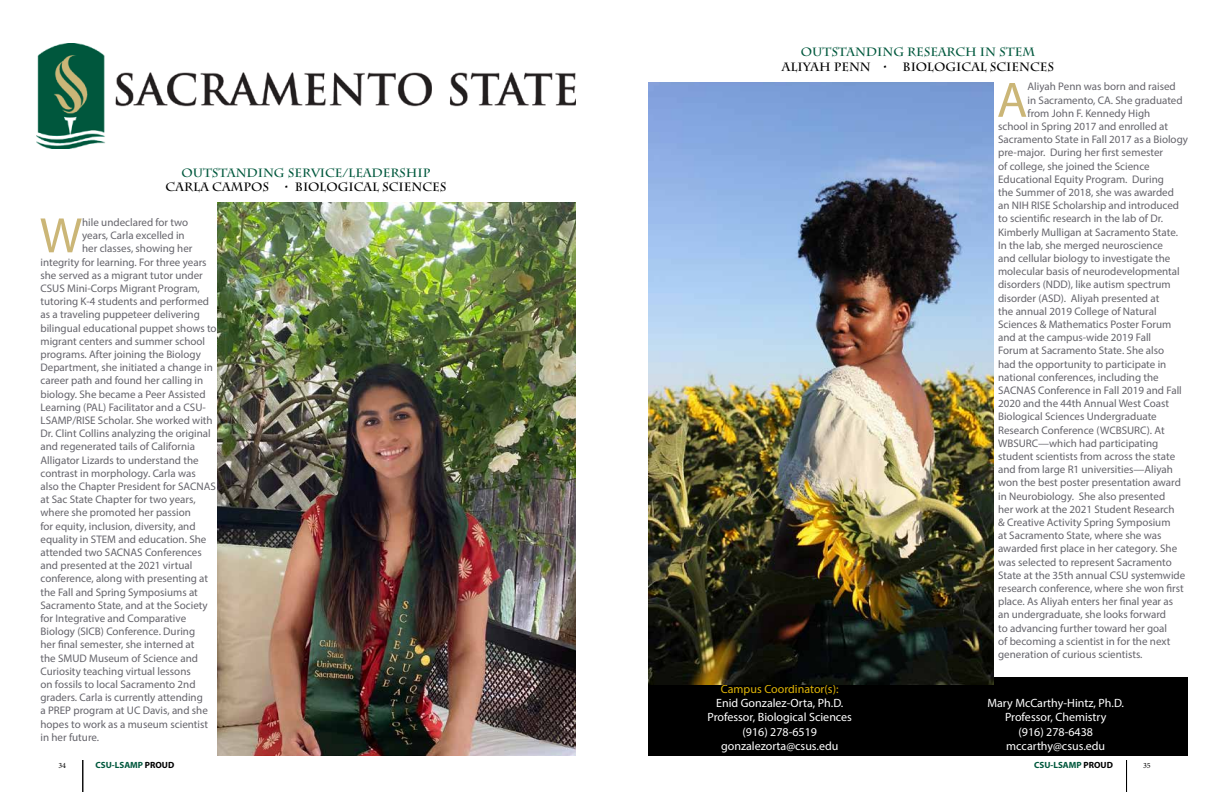
<style>
.page{position:relative;width:1224px;height:792px;background:#fff}
.page>*{position:absolute;margin:0;border:0;box-sizing:border-box;transform-origin:0 0}
.t1{font:50.2px "Myriad Pro";color:#cbb677}
.t2{font:12px/14.4px "Myriad Pro";color:#fff;text-align:center}
.t3{font:700 12px "Charlemagne Std";color:#000}
.t4{font:700 12px "Charlemagne Std";color:#00583d}
.t5{font:12px "Myriad Pro";color:#deb407}
.t6{font:11px "Myriad Pro";color:#65646b}
.t7{font:700 9px "Myriad Pro";color:#00583d}
.t8{font:8px "Minion Pro";color:#000}
.s1{color:#000}
</style>
<div class="page">
<hr style="left:83px;top:760px;width:1px;height:32px;background:#000">
<hr style="left:1126px;top:760px;width:1px;height:32px;background:#000">
<img style="left:217px;top:202px;width:359px;height:554px">
<div style="left:648px;top:678px;width:540px;height:78px;background:#000"></div>
<img style="left:36px;top:44px;width:540px;height:104px">
<img style="left:648px;top:82px;width:346px;height:602px">
<p class="t4" style="left:182px;top:166px;width:250px">OUTSTANDING SERVICE/LEADERSHIP</p>
<p class="t3" style="left:166px;top:180px;width:282px">CARLA CAMPOS • BIOLOGICAL SCIENCES</p>
<h1 class="t1" style="left:40px;top:205px;width:44px">W</h1>
<p class="t6" style="left:82px;top:215px;width:108px">hile undeclared for two</p>
<p class="t6" style="left:82px;top:229px;width:104px">years, Carla excelled in</p>
<p class="t6" style="left:82px;top:242px;width:112px">her classes, showing her</p>
<p class="t6" style="left:40px;top:255px;width:168px">integrity for learning. For three years</p>
<p class="t6" style="left:40px;top:268px;width:164px">she served as a migrant tutor under</p>
<p class="t6" style="left:40px;top:281px;width:161px">CSUS Mini-Corps Migrant Program,</p>
<p class="t6" style="left:40px;top:295px;width:170px">tutoring K-4 students and performed</p>
<p class="t6" style="left:40px;top:308px;width:161px">as a traveling puppeteer delivering</p>
<p class="t6" style="left:40px;top:321px;width:178px">bilingual educational puppet shows to</p>
<p class="t6" style="left:40px;top:334px;width:166px">migrant centers and summer school</p>
<p class="t6" style="left:40px;top:347px;width:162px">programs. After joining the Biology</p>
<p class="t6" style="left:40px;top:361px;width:174px">Department, she initiated a change in</p>
<p class="t6" style="left:40px;top:374px;width:164px">career path and found her calling in</p>
<p class="t6" style="left:40px;top:387px;width:167px">biology. She became a Peer Assisted</p>
<p class="t6" style="left:40px;top:400px;width:167px">Learning (PAL) Facilitator and a CSU-</p>
<p class="t6" style="left:40px;top:413px;width:174px">LSAMP/RISE Scholar. She worked with</p>
<p class="t6" style="left:40px;top:427px;width:172px">Dr. Clint Collins analyzing the original</p>
<p class="t6" style="left:40px;top:440px;width:156px">and regenerated tails of California</p>
<p class="t6" style="left:40px;top:453px;width:160px">Alligator Lizards to understand the</p>
<p class="t6" style="left:40px;top:466px;width:157px">contrast in morphology. Carla was</p>
<p class="t6" style="left:40px;top:479px;width:177px">also the Chapter President for SACNAS</p>
<p class="t6" style="left:40px;top:493px;width:157px">at Sac State Chapter for two years,</p>
<p class="t6" style="left:40px;top:506px;width:152px">where she promoted her passion</p>
<p class="t6" style="left:40px;top:519px;width:157px">for equity, inclusion, diversity, and</p>
<p class="t6" style="left:40px;top:532px;width:167px">equality in STEM and education. She</p>
<p class="t6" style="left:40px;top:545px;width:163px">attended two SACNAS Conferences</p>
<p class="t6" style="left:40px;top:559px;width:153px">and presented at the 2021 virtual</p>
<p class="t6" style="left:40px;top:572px;width:169px">conference, along with presenting at</p>
<p class="t6" style="left:40px;top:585px;width:159px">the Fall and Spring Symposiums at</p>
<p class="t6" style="left:40px;top:598px;width:169px">Sacramento State, and at the Society</p>
<p class="t6" style="left:40px;top:611px;width:147px">for Integrative and Comparative</p>
<p class="t6" style="left:40px;top:625px;width:156px">Biology (SICB) Conference. During</p>
<p class="t6" style="left:40px;top:638px;width:155px">her final semester, she interned at</p>
<p class="t6" style="left:40px;top:651px;width:159px">the SMUD Museum of Science and</p>
<p class="t6" style="left:40px;top:664px;width:152px">Curiosity teaching virtual lessons</p>
<p class="t6" style="left:40px;top:677px;width:157px">on fossils to local Sacramento 2nd</p>
<p class="t6" style="left:40px;top:691px;width:164px">graders. Carla is currently attending</p>
<p class="t6" style="left:40px;top:704px;width:169px">a PREP program at UC Davis, and she</p>
<p class="t6" style="left:40px;top:717px;width:169px">hopes to work as a museum scientist</p>
<p class="t6" style="left:40px;top:730px;width:60px">in her future.</p>
<p class="t4" style="left:801px;top:45px;width:236px">OUTSTANDING RESEARCH IN STEM</p>
<p class="t3" style="left:782px;top:59px;width:107px">ALIYAH PENN •</p>
<p class="t3" style="left:903px;top:59px;width:153px">BIOLOGICAL SCIENCES</p>
<h1 class="t1" style="left:997px;top:69px;width:32px">A</h1>
<p class="t6" style="left:1028px;top:80px;width:150px">Aliyah Penn was born and raised</p>
<p class="t6" style="left:1028px;top:93px;width:157px">in Sacramento, CA. She graduated</p>
<p class="t6" style="left:1028px;top:106px;width:124px">from John F. Kennedy High</p>
<p class="t6" style="left:998px;top:120px;width:172px">school in Spring 2017 and enrolled at</p>
<p class="t6" style="left:998px;top:133px;width:191px">Sacramento State in Fall 2017 as a Biology</p>
<p class="t6" style="left:998px;top:146px;width:167px">pre-major. During her first semester</p>
<p class="t6" style="left:998px;top:159px;width:153px">of college, she joined the Science</p>
<p class="t6" style="left:998px;top:172px;width:167px">Educational Equity Program. During</p>
<p class="t6" style="left:998px;top:186px;width:177px">the Summer of 2018, she was awarded</p>
<p class="t6" style="left:998px;top:199px;width:183px">an NIH RISE Scholarship and introduced</p>
<p class="t6" style="left:998px;top:212px;width:166px">to scientific research in the lab of Dr.</p>
<p class="t6" style="left:998px;top:225px;width:181px">Kimberly Mulligan at Sacramento State.</p>
<p class="t6" style="left:998px;top:238px;width:167px">In the lab, she merged neuroscience</p>
<p class="t6" style="left:998px;top:252px;width:174px">and cellular biology to investigate the</p>
<p class="t6" style="left:998px;top:265px;width:183px">molecular basis of neurodevelopmental</p>
<p class="t6" style="left:998px;top:278px;width:174px">disorders (NDD), like autism spectrum</p>
<p class="t6" style="left:998px;top:291px;width:163px">disorder (ASD). Aliyah presented at</p>
<p class="t6" style="left:998px;top:304px;width:160px">the annual 2019 College of Natural</p>
<p class="t6" style="left:998px;top:318px;width:175px">Sciences &amp; Mathematics Poster Forum</p>
<p class="t6" style="left:998px;top:331px;width:155px">and at the campus-wide 2019 Fall</p>
<p class="t6" style="left:998px;top:344px;width:168px">Forum at Sacramento State. She also</p>
<p class="t6" style="left:998px;top:357px;width:170px">had the opportunity to participate in</p>
<p class="t6" style="left:998px;top:370px;width:162px">national conferences, including the</p>
<p class="t6" style="left:998px;top:384px;width:185px">SACNAS Conference in Fall 2019 and Fall</p>
<p class="t6" style="left:998px;top:397px;width:172px">2020 and the 44th Annual West Coast</p>
<p class="t6" style="left:998px;top:410px;width:160px">Biological Sciences Undergraduate</p>
<p class="t6" style="left:998px;top:423px;width:168px">Research Conference (WCBSURC). At</p>
<p class="t6" style="left:998px;top:436px;width:162px">WBSURC—which had participating</p>
<p class="t6" style="left:998px;top:450px;width:179px">student scientists from across the state</p>
<p class="t6" style="left:998px;top:463px;width:176px">and from large R1 universities—Aliyah</p>
<p class="t6" style="left:998px;top:476px;width:184px">won the best poster presentation award</p>
<p class="t6" style="left:998px;top:489px;width:169px">in Neurobiology. She also presented</p>
<p class="t6" style="left:998px;top:502px;width:178px">her work at the 2021 Student Research</p>
<p class="t6" style="left:998px;top:516px;width:174px">&amp; Creative Activity Spring Symposium</p>
<p class="t6" style="left:998px;top:529px;width:165px">at Sacramento State, where she was</p>
<p class="t6" style="left:998px;top:542px;width:181px">awarded first place in her category. She</p>
<p class="t6" style="left:998px;top:555px;width:175px">was selected to represent Sacramento</p>
<p class="t6" style="left:998px;top:568px;width:189px">State at the 35th annual CSU systemwide</p>
<p class="t6" style="left:998px;top:582px;width:187px">research conference, where she won first</p>
<p class="t6" style="left:998px;top:595px;width:177px">place. As Aliyah enters her final year as</p>
<p class="t6" style="left:998px;top:608px;width:169px">an undergraduate, she looks forward</p>
<p class="t6" style="left:998px;top:621px;width:171px">to advancing further toward her goal</p>
<p class="t6" style="left:998px;top:634px;width:174px">of becoming a scientist in for the next</p>
<p class="t6" style="left:998px;top:648px;width:146px">generation of curious scientists.</p>
<p class="t5" style="left:721px;top:681px;width:119px">Campus Coordinator(s):</p>
<p class="t2" style="left:707px;top:696px;width:146px">Enid Gonzalez-Orta, Ph.D.<br>Professor, Biological Sciences (916) 278-6519 gonzalezorta@csus.edu</p>
<p class="t2" style="left:987px;top:696px;width:138px">Mary McCarthy-Hintz, Ph.D.<br>Professor, Chemistry<br>(916) 278-6438 mccarthy@csus.edu</p>
<p class="t8" style="left:58px;top:760px;width:9px">34</p>
<p class="t7" style="left:96px;top:759px;width:80px">CSU-LSAMP <span class="s1">PROUD</span></p>
<p class="t7" style="left:1034px;top:759px;width:80px">CSU-LSAMP <span class="s1">PROUD</span></p>
<p class="t8" style="left:1143px;top:760px;width:9px">35</p>
</div>
